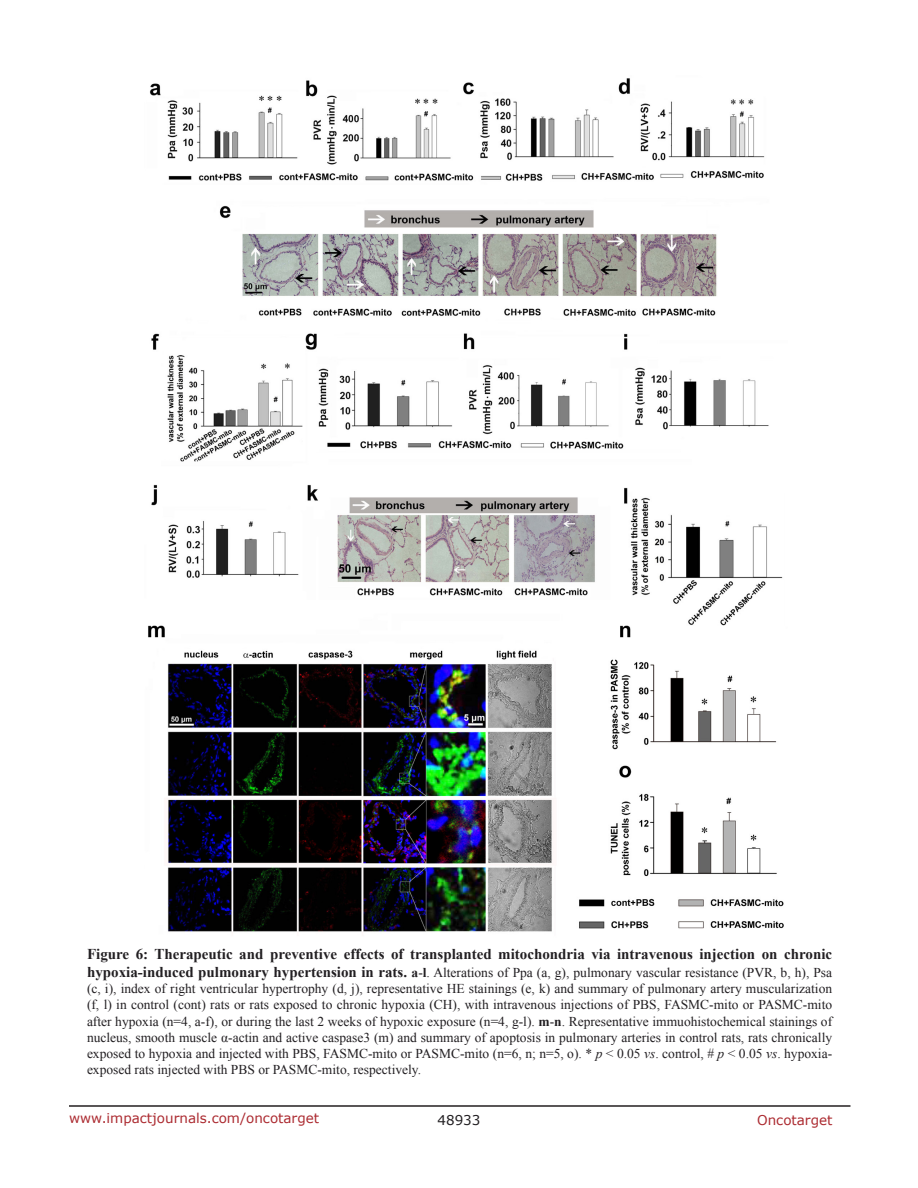
<style>
.page{position:relative;width:918px;height:1188px;background:#fff}
.page>*{position:absolute;margin:0;border:0;box-sizing:border-box;transform-origin:0 0}
.FigureText{font:700 15px "Times New Roman";color:#221f22}
.FigureText-2{font:13.5px/16.2px "Times New Roman";color:#221f22;text-align:justify}
.t1{font:13.5px "Verdana";color:#ac2b31}
.t2{font:13.5px "Verdana";color:#221f22}
.s1{font-weight:700;font-size:15px}
.s2{font-weight:700}
.s3{font-style:italic}
</style>
<div class="page">
<hr style="left:69px;top:1105px;width:781px;height:2px;background:#231f20">
<img style="left:148px;top:78px;width:636px;height:854px">
<p class="FigureText" style="left:87px;top:944px;width:747px">Figure 6: Therapeutic and preventive effects of transplanted mitochondria via intravenous injection on chronic</p>
<p class="FigureText-2" style="left:87px;top:964px;width:747px"><span class="s1">hypoxia-induced pulmonary hypertension in rats.</span> <span class="s2">a</span>-<span class="s2">l</span>. Alterations of Ppa (a, g), pulmonary vascular resistance (PVR, b, h), Psa (c, i), index of right ventricular hypertrophy (d, j), representative HE stainings (e, k) and summary of pulmonary artery muscularization (f, l) in control (cont) rats or rats exposed to chronic hypoxia (CH), with intravenous injections of PBS, FASMC-mito or PASMC-mito after hypoxia (n=4, a-f), or during the last 2 weeks of hypoxic exposure (n=4, g-l). <span class="s2">m</span>-<span class="s2">n</span>. Representative immuohistochemical stainings of nucleus, smooth muscle α-actin and active caspase3 (m) and summary of apoptosis in pulmonary arteries in control rats, rats chronically exposed to hypoxia and injected with PBS, FASMC-mito or PASMC-mito (n=6, n; n=5, o). * <span class="s3">p</span> &lt; 0.05 <span class="s3">vs</span>. control, # <span class="s3">p</span> &lt; 0.05 <span class="s3">vs</span>. hypoxia&shy;exposed rats injected with PBS or PASMC-mito, respectively.</p>
<p class="t1" style="left:69px;top:1109px;width:252px">www.impactjournals.com/oncotarget</p>
<p class="t2" style="left:438px;top:1111px;width:44px">48933</p>
<p class="t1" style="left:757px;top:1111px;width:77px">Oncotarget</p>
</div>
